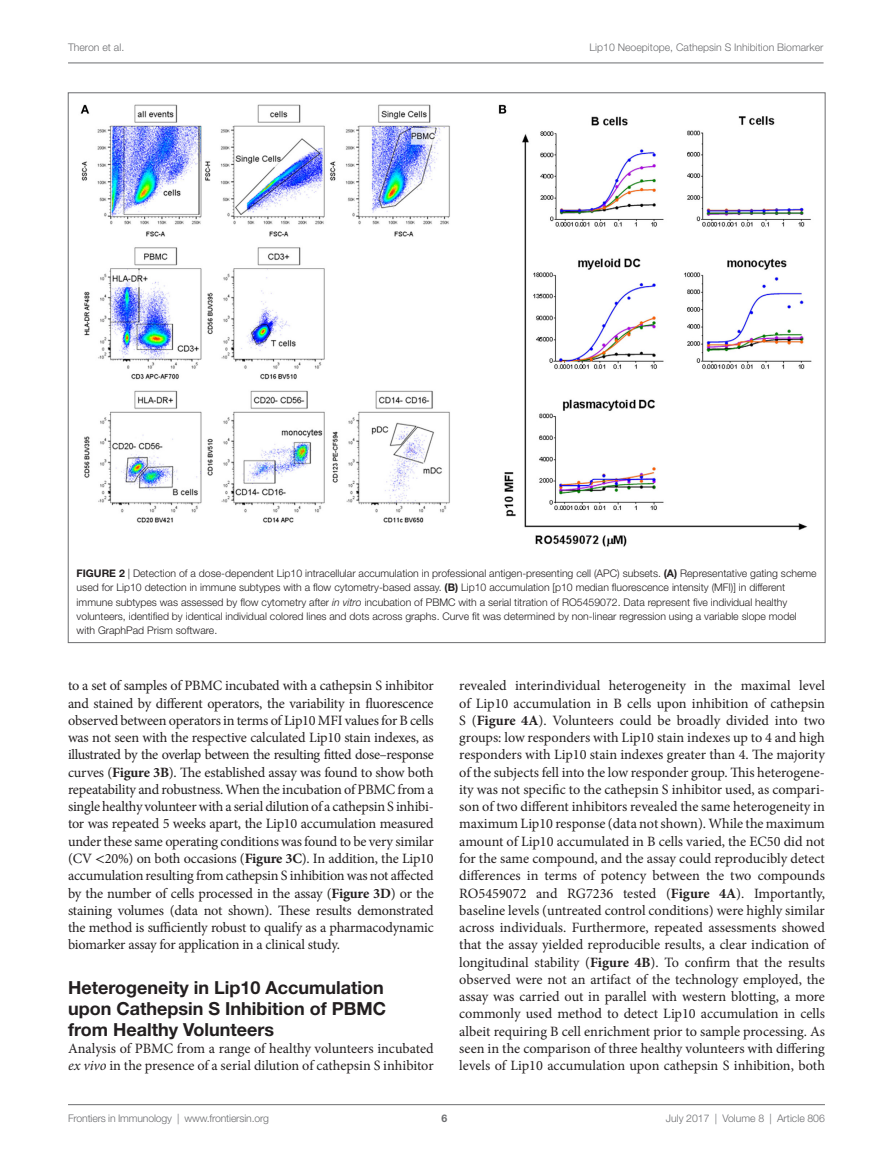
<style>
.page{position:relative;width:893px;height:1170px;background:#fff}
.page>*{position:absolute;margin:0;border:0;box-sizing:border-box;transform-origin:0 0}
.t1{font:700 18px/21px "Helvetica Neue LT Std";color:#231f20}
.t2{font:14.25px/17.2px "Minion Pro";letter-spacing:-.005em;color:#231f20;text-align:justify}
.t3{font:300 10.5px/14.2px "Helvetica Neue LT Std";color:#231f20}
.t4{font:300 10.5px "Helvetica Neue LT Std";color:#6c6d70}
.t5{font:700 10.5px "Helvetica Neue LT Std";color:#6c6d70}
.s1{font-weight:700}
.s2{font-style:italic}
.s3{font-family:"STIX General"}
</style>
<div class="page">
<img style="left:80px;top:104px;width:732px;height:443px">
<hr style="left:68px;top:63px;width:756px;height:1px;background:#6c6d70">
<hr style="left:68px;top:1104px;width:757px;height:1px;background:#6c6d70">
<p class="t4" style="left:68px;top:41px;width:58px">Theron et al.</p>
<p class="t4" style="left:590px;top:41px;width:235px">Lip10 Neoepitope, Cathepsin S Inhibition Biomarker</p>
<p class="t3" style="left:77px;top:566px;width:742px"><span class="s1">Figure 2</span> | Detection of a dose-dependent Lip10 intracellular accumulation in professional antigen-presenting cell (APC) subsets. <span class="s1">(A)</span> Representative gating scheme used for Lip10 detection in immune subtypes with a flow cytometry-based assay. <span class="s1">(B)</span> Lip10 accumulation [p10 median fluorescence intensity (MFI)] in different immune subtypes was assessed by flow cytometry after <span class="s2">in vitro</span> incubation of PBMC with a serial titration of RO5459072. Data represent five individual healthy volunteers, identified by identical individual colored lines and dots across graphs. Curve fit was determined by non-linear regression using a variable slope model with GraphPad Prism software.</p>
<p class="t2" style="left:68px;top:677px;width:367px">to a set of samples of PBMC incubated with a cathepsin S inhibitor and stained by different operators, the variability in fluorescence observed between operators in terms of Lip10 MFI values for B cells was not seen with the respective calculated Lip10 stain indexes, as illustrated by the overlap between the resulting fitted dose–response curves (<span class="s1">Figure 3B</span>). The established assay was found to show both repeatability and robustness. When the incubation of PBMC from a single healthy volunteer with a serial dilution of a cathepsin S inhibi&shy;tor was repeated 5 weeks apart, the Lip10 accumulation measured under these same operating conditions was found to be very similar (CV <span class="s3">&lt;</span>20%) on both occasions (<span class="s1">Figure 3C</span>). In addition, the Lip10 accumulation resulting from cathepsin S inhibition was not affected by the number of cells processed in the assay (<span class="s1">Figure 3D</span>) or the staining volumes (data not shown). These results demonstrated the method is sufficiently robust to qualify as a pharmacodynamic biomarker assay for application in a clinical study.</p>
<p class="t1" style="left:68px;top:976px;width:319px">Heterogeneity in Lip10 Accumulation upon Cathepsin S Inhibition of PBMC from Healthy Volunteers</p>
<p class="t2" style="left:68px;top:1039px;width:367px">Analysis of PBMC from a range of healthy volunteers incubated <span class="s2">ex vivo</span> in the presence of a serial dilution of cathepsin S inhibitor</p>
<p class="t2" style="left:459px;top:677px;width:367px">revealed interindividual heterogeneity in the maximal level of Lip10 accumulation in B cells upon inhibition of cathepsin S (<span class="s1">Figure 4A</span>). Volunteers could be broadly divided into two groups: low responders with Lip10 stain indexes up to 4 and high responders with Lip10 stain indexes greater than 4. The majority of the subjects fell into the low responder group. This heterogene&shy;ity was not specific to the cathepsin S inhibitor used, as compari&shy;son of two different inhibitors revealed the same heterogeneity in maximum Lip10 response (data not shown). While the maximum amount of Lip10 accumulated in B cells varied, the EC50 did not for the same compound, and the assay could reproducibly detect differences in terms of potency between the two compounds RO5459072 and RG7236 tested (<span class="s1">Figure 4A</span>). Importantly, baseline levels (untreated control conditions) were highly similar across individuals. Furthermore, repeated assessments showed that the assay yielded reproducible results, a clear indication of longitudinal stability (<span class="s1">Figure 4B</span>). To confirm that the results observed were not an artifact of the technology employed, the assay was carried out in parallel with western blotting, a more commonly used method to detect Lip10 accumulation in cells albeit requiring B cell enrichment prior to sample processing. As seen in the comparison of three healthy volunteers with differing levels of Lip10 accumulation upon cathepsin S inhibition, both</p>
<p class="t4" style="left:68px;top:1111px;width:203px">Frontiers in Immunology | www.frontiersin.org</p>
<p class="t4" style="left:666px;top:1111px;width:161px">July 2017 | Volume 8 | Article 806</p>
<p class="t5" style="left:441px;top:1111px;width:7px">6</p>
</div>
